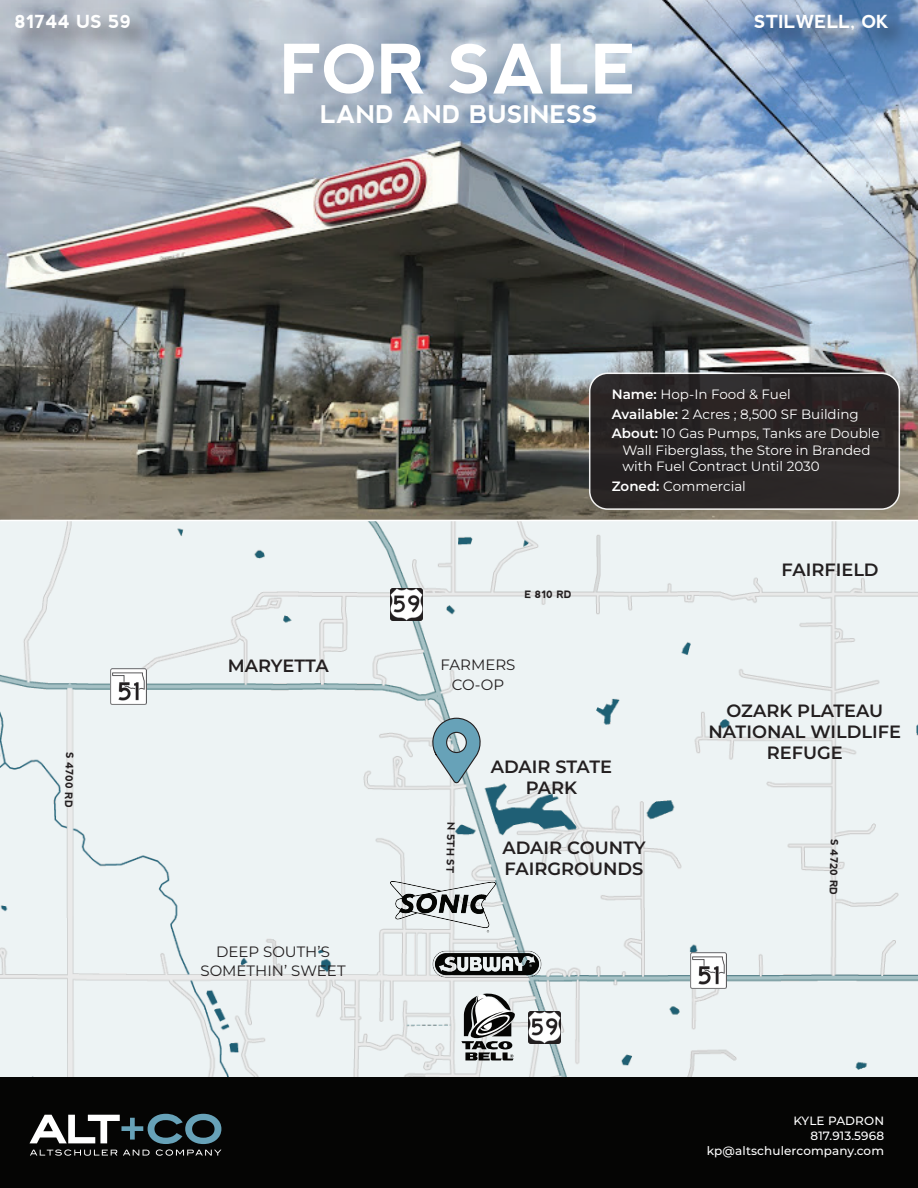
<style>
.page{position:relative;width:918px;height:1188px;background:#fff}
.page>*{position:absolute;margin:0;border:0;box-sizing:border-box;transform-origin:0 0}
.t1{font:700 68.1px "nevis";color:#fff}
.t2{font:700 24.45px "nevis";color:#fff}
.t3{font:700 18px "nevis";color:#fff}
.t4{font:100 17.85px/21px "Montserrat";color:#231f20;text-align:center}
.t5{font:100 15px/19.5px "Montserrat";color:#231f20;text-align:center}
.t6{font:100 13.5px/19.5px "Montserrat";color:#fff}
.t7{font:500 12px/15px "Montserrat";letter-spacing:.01em;color:#fff;text-align:right}
.t8{font:700 10.2px "nevis";color:#231f20}
</style>
<div class="page">
<img style="left:0;top:0;width:918px;height:653px">
<img style="left:0;top:521px;width:917px;height:555px">
<div style="left:0;top:1077px;width:918px;height:111px;background:#050504"></div>
<svg style="left:29px;top:1114px;width:192px;height:42px"></svg>
<hr style="left:0;top:520px;width:918px;height:1px;background:#fff">
<img style="left:3px;top:0;width:162px;height:65px">
<img style="left:742px;top:0;width:176px;height:65px">
<div style="left:590px;top:373px;width:309px;height:136px;background:#2a2525;border-radius:18px"></div>
<div style="left:589px;top:373px;width:311px;height:137px;border:2px solid #fff;border-radius:18px"></div>
<svg style="left:431px;top:717px;width:50px;height:67px;background:#96b6c1"></svg>
<img style="left:390px;top:588px;width:32px;height:32px">
<img style="left:691px;top:952px;width:35px;height:36px">
<img style="left:528px;top:1011px;width:32px;height:32px">
<img style="left:111px;top:669px;width:35px;height:35px">
<img style="left:432px;top:909px;width:110px;height:110px">
<img style="left:390px;top:881px;width:106px;height:52px">
<svg style="left:461px;top:993px;width:56px;height:67px"></svg>
<h3 class="t3" style="left:15px;top:11px;width:118px">81744 US 59</h3>
<h1 class="t1" style="left:280px;top:30px;width:359px">FOR SALE</h1>
<h2 class="t2" style="left:320px;top:100px;width:279px">LAND AND BUSINESS</h2>
<h3 class="t3" style="left:754px;top:11px;width:136px">STILWELL, OK</h3>
<p class="t8" style="left:75px;top:752px;width:58px;rotate:91deg">S 4700 RD</p>
<h3 class="t4" style="left:228px;top:654px;width:102px">MARYETTA</h3>
<p class="t5" style="left:200px;top:941px;width:147px">DEEP SOUTH’S<br>SOMETHIN’ SWEET</p>
<p class="t6" style="left:612px;top:385px;width:269px">Name: Hop-In Food &amp; Fuel<br>Available: 2 Acres ; 8,500 SF Building<br>About: 10 Gas Pumps, Tanks are Double</p>
<p class="t6" style="left:622px;top:442px;width:250px;line-height:16.5px">Wall Fiberglass, the Store in Branded with Fuel Contract Until 2030</p>
<p class="t6" style="left:612px;top:476px;width:136px">Zoned: Commercial</p>
<p class="t8" style="left:525px;top:588px;width:49px;rotate:1deg">E 810 RD</p>
<p class="t5" style="left:440px;top:655px;width:77px">FARMERS<br>CO-OP</p>
<p class="t8" style="left:457px;top:822px;width:53px;rotate:91deg">N 5TH ST</p>
<h3 class="t4" style="left:491px;top:756px;width:123px">ADAIR STATE<br>PARK</h3>
<h3 class="t4" style="left:502px;top:837px;width:145px;text-align:left">ADAIR COUNTY<br>FAIRGROUNDS</h3>
<h3 class="t4" style="left:782px;top:559px;width:99px">FAIRFIELD</h3>
<h3 class="t4" style="left:709px;top:700px;width:194px">OZARK PLATEAU<br>NATIONAL WILDLIFE<br>REFUGE</h3>
<p class="t8" style="left:840px;top:840px;width:57px;rotate:91deg">S 4720 RD</p>
<p class="t7" style="left:707px;top:1113px;width:179px">KYLE PADRON<br>817.913.5968 kp@altschulercompany.com</p>
</div>
